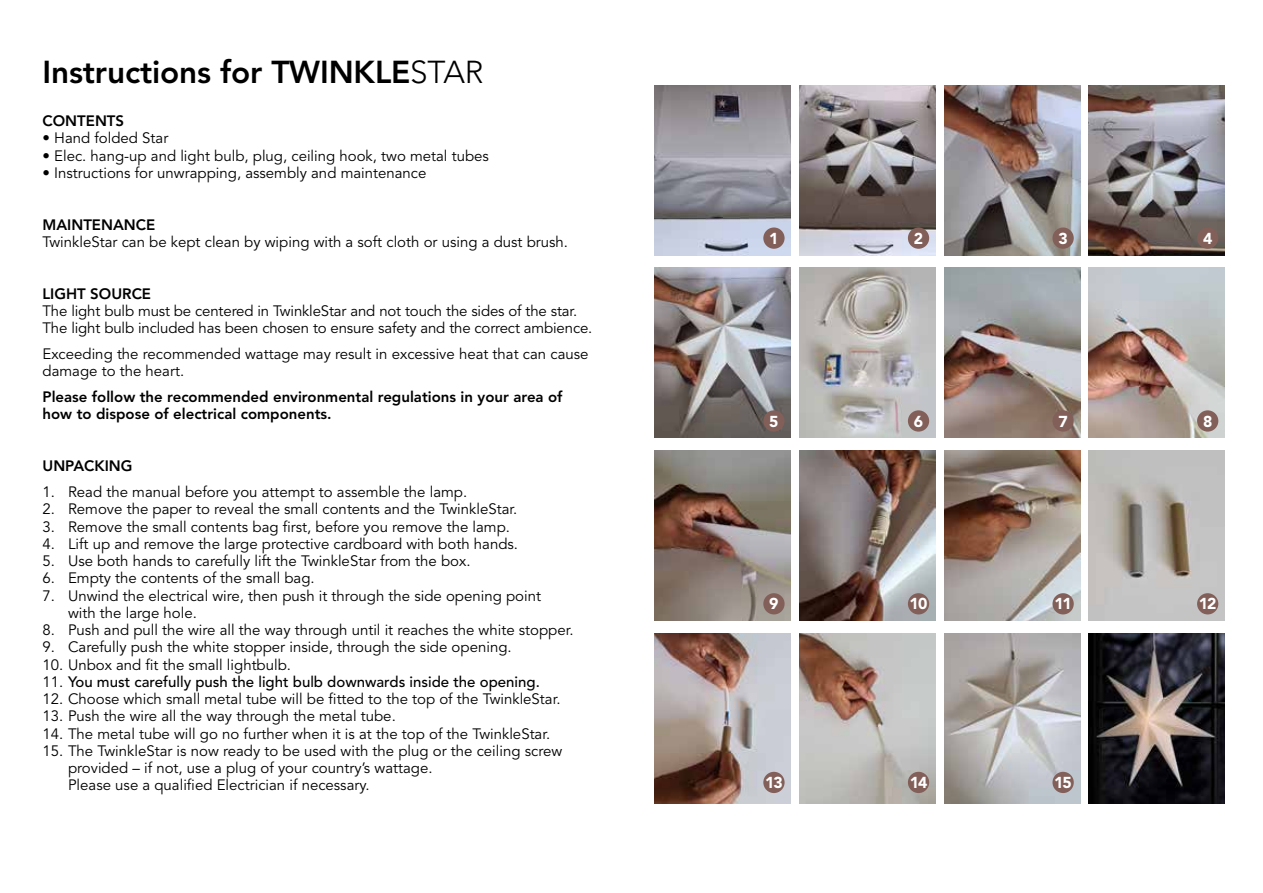
<style>
.page{position:relative;width:1263px;height:893px;background:#fff}
.page>*{position:absolute;margin:0;border:0;box-sizing:border-box;transform-origin:0 0}
.t1{font:800 31.5px "Avenir";letter-spacing:-.005em;color:#000}
.t2{font:900 15.75px "Avenir";letter-spacing:-.065em;color:#fff}
.t3{font:15px/17.2px "Avenir";color:#000}
.t4{font:800 15px/17.2px "Avenir";color:#000}
.t5{font:500 15px "Avenir";color:#000}
.s1{font-weight:300}
.s2{font-weight:400}
</style>
<div class="page">
<img style="left:1089px;top:634px;width:136px;height:170px">
<img style="left:655px;top:451px;width:136px;height:170px">
<img style="left:1089px;top:268px;width:136px;height:170px">
<img style="left:944px;top:268px;width:136px;height:170px">
<img style="left:799px;top:451px;width:136px;height:170px">
<img style="left:944px;top:451px;width:136px;height:170px">
<img style="left:799px;top:634px;width:136px;height:170px">
<img style="left:944px;top:634px;width:136px;height:170px">
<img style="left:655px;top:85px;width:136px;height:170px">
<img style="left:799px;top:85px;width:136px;height:170px">
<img style="left:944px;top:85px;width:136px;height:170px">
<img style="left:1089px;top:85px;width:136px;height:170px">
<img style="left:655px;top:268px;width:136px;height:170px">
<img style="left:799px;top:268px;width:136px;height:170px">
<img style="left:1089px;top:451px;width:136px;height:170px">
<img style="left:655px;top:634px;width:136px;height:170px">
<div style="left:763px;top:227px;width:21px;height:22px;background:#825f59;border-radius:50%"></div>
<div style="left:763px;top:593px;width:21px;height:21px;background:#825f59;border-radius:50%"></div>
<div style="left:763px;top:772px;width:21px;height:21px;background:#825f59;border-radius:50%"></div>
<div style="left:763px;top:410px;width:21px;height:22px;background:#825f59;border-radius:50%"></div>
<div style="left:1052px;top:227px;width:22px;height:22px;background:#825f59;border-radius:50%"></div>
<div style="left:1052px;top:410px;width:22px;height:22px;background:#825f59;border-radius:50%"></div>
<div style="left:1052px;top:593px;width:22px;height:21px;background:#825f59;border-radius:50%"></div>
<div style="left:1052px;top:772px;width:22px;height:21px;background:#825f59;border-radius:50%"></div>
<div style="left:908px;top:227px;width:21px;height:22px;background:#825f59;border-radius:50%"></div>
<div style="left:908px;top:410px;width:21px;height:22px;background:#825f59;border-radius:50%"></div>
<div style="left:908px;top:593px;width:21px;height:21px;background:#825f59;border-radius:50%"></div>
<div style="left:908px;top:772px;width:21px;height:21px;background:#825f59;border-radius:50%"></div>
<div style="left:1197px;top:227px;width:21px;height:22px;background:#825f59;border-radius:50%"></div>
<div style="left:1197px;top:410px;width:21px;height:22px;background:#825f59;border-radius:50%"></div>
<div style="left:1197px;top:593px;width:21px;height:21px;background:#825f59;border-radius:50%"></div>
<h1 class="t1" style="left:43px;top:54px;width:442px">Instructions for TWINKLE<span class="s1">STAR</span></h1>
<p class="t4" style="left:43px;top:112px;width:83px">CONTENTS</p>
<p class="t3" style="left:43px;top:130px;width:127px">• Hand folded Star</p>
<p class="t3" style="left:43px;top:147px;width:448px">• Elec. hang-up and light bulb, plug, ceiling hook, two metal tubes</p>
<p class="t3" style="left:43px;top:165px;width:385px">• Instructions for unwrapping, assembly and maintenance</p>
<p class="t4" style="left:43px;top:216px;width:114px">MAINTENANCE</p>
<p class="t3" style="left:43px;top:234px;width:527px">TwinkleStar can be kept clean by wiping with a soft cloth or using a dust brush.</p>
<p class="t4" style="left:43px;top:285px;width:110px">LIGHT SOURCE</p>
<p class="t3" style="left:43px;top:303px;width:551px">The light bulb must be centered in TwinkleStar and not touch the sides of the star.<br>The light bulb included has been chosen to ensure safety and the correct ambience.</p>
<p class="t3" style="left:43px;top:346px;width:547px">Exceeding the recommended wattage may result in excessive heat that can cause damage to the heart.</p>
<p class="t4" style="left:43px;top:388px;width:521px">Please follow the recommended environmental regulations in your area of how to dispose of electrical components.</p>
<p class="t4" style="left:43px;top:457px;width:91px">UNPACKING</p>
<p class="t3" style="left:43px;top:484px;width:426px">1. Read the manual before you attempt to assemble the lamp.</p>
<p class="t3" style="left:43px;top:501px;width:476px">2. Remove the paper to reveal the small contents and the TwinkleStar.</p>
<p class="t3" style="left:43px;top:518px;width:469px">3. Remove the small contents bag first, before you remove the lamp.</p>
<p class="t3" style="left:43px;top:535px;width:477px">4. Lift up and remove the large protective cardboard with both hands.</p>
<p class="t3" style="left:43px;top:553px;width:429px">5. Use both hands to carefully lift the TwinkleStar from the box.</p>
<p class="t3" style="left:43px;top:570px;width:274px">6. Empty the contents of the small bag.</p>
<p class="t3" style="left:68px;top:587px;width:474px;text-indent:-26px">7. Unwind the electrical wire, then push it through the side opening point with the large hole.</p>
<p class="t3" style="left:43px;top:622px;width:533px">8. Push and pull the wire all the way through until it reaches the white stopper.</p>
<p class="t3" style="left:43px;top:639px;width:471px">9. Carefully push the white stopper inside, through the side opening.</p>
<p class="t3" style="left:43px;top:656px;width:250px">10. Unbox and fit the small lightbulb.</p>
<p class="t5" style="left:43px;top:673px;width:499px"><span class="s2">11.</span> You must carefully push the light bulb downwards inside the opening.</p>
<p class="t3" style="left:43px;top:691px;width:519px">12. Choose which small metal tube will be fitted to the top of the TwinkleStar.</p>
<p class="t3" style="left:43px;top:708px;width:355px">13. Push the wire all the way through the metal tube.</p>
<p class="t3" style="left:43px;top:725px;width:509px">14. The metal tube will go no further when it is at the top of the TwinkleStar.</p>
<p class="t3" style="left:68px;top:742px;width:496px;text-indent:-26px">15. The TwinkleStar is now ready to be used with the plug or the ceiling screw provided – if not, use a plug of your country’s wattage.<br>Please use a qualified Electrician if necessary.</p>
<p class="t2" style="left:769px;top:229px;width:11px">1</p>
<p class="t2" style="left:914px;top:229px;width:11px">2</p>
<p class="t2" style="left:1058px;top:229px;width:11px">3</p>
<p class="t2" style="left:1203px;top:229px;width:11px">4</p>
<p class="t2" style="left:769px;top:412px;width:11px">5</p>
<p class="t2" style="left:914px;top:412px;width:11px">6</p>
<p class="t2" style="left:1058px;top:412px;width:11px">7</p>
<p class="t2" style="left:1203px;top:412px;width:11px">8</p>
<p class="t2" style="left:769px;top:594px;width:11px">9</p>
<p class="t2" style="left:910px;top:594px;width:19px">10</p>
<p class="t2" style="left:1054px;top:594px;width:19px">11</p>
<p class="t2" style="left:1199px;top:594px;width:19px">12</p>
<p class="t2" style="left:765px;top:773px;width:19px">13</p>
<p class="t2" style="left:910px;top:773px;width:19px">14</p>
<p class="t2" style="left:1054px;top:773px;width:19px">15</p>
</div>
